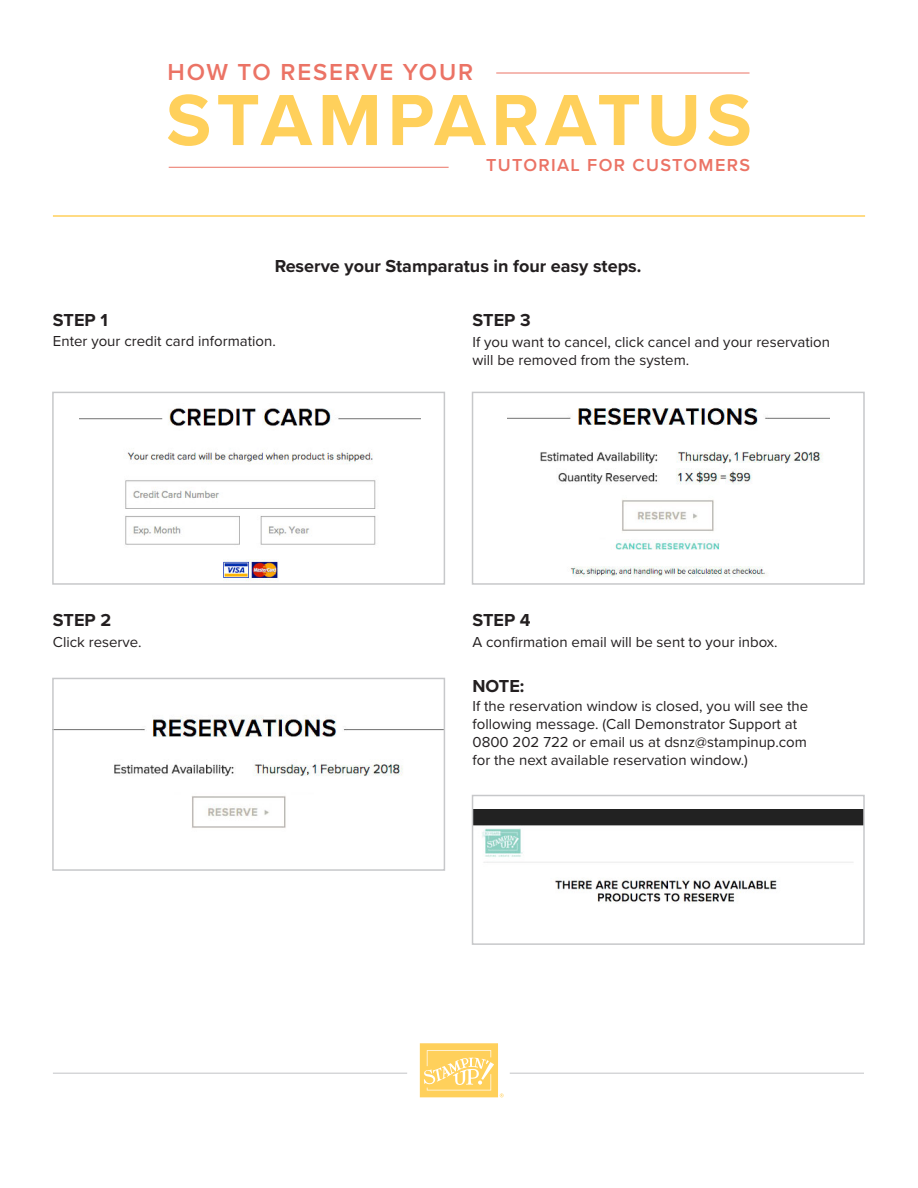
<style>
.page{position:relative;width:918px;height:1188px;background:#fff}
.page>*{position:absolute;margin:0;border:0;box-sizing:border-box;transform-origin:0 0}
.t1{font:700 75px "Proxima Nova A";letter-spacing:.075em;color:#ffd05b}
.t2{font:600 24px "Proxima Nova";letter-spacing:.075em;color:#eb7365}
.t3{font:700 18px "Proxima Nova";color:#231f20}
.t4{font:600 18px "Proxima Nova";letter-spacing:.075em;color:#eb7365}
.t5{font:15px "Proxima Nova";color:#231f20}
</style>
<div class="page">
<hr style="left:53px;top:215px;width:812px;height:2px;background:#ffd05b">
<img style="left:79px;top:408px;width:341px;height:173px">
<div style="left:52px;top:392px;width:393px;height:193px;border:2px solid #c7c8ca"></div>
<img style="left:55px;top:715px;width:387px;height:113px">
<div style="left:52px;top:678px;width:393px;height:193px;border:2px solid #c7c8ca"></div>
<img style="left:507px;top:407px;width:322px;height:170px">
<div style="left:472px;top:392px;width:393px;height:193px;border:2px solid #c7c8ca"></div>
<img style="left:475px;top:809px;width:387px;height:95px">
<div style="left:472px;top:795px;width:393px;height:150px;border:2px solid #c7c8ca"></div>
<svg style="left:420px;top:1043px;width:84px;height:54px;background:#ffd97d"></svg>
<hr style="left:53px;top:1073px;width:354px;height:1px;background:#c7c8ca">
<hr style="left:510px;top:1073px;width:354px;height:1px;background:#c7c8ca">
<hr style="left:496px;top:73px;width:254px;height:1px;background:#eb7365">
<hr style="left:169px;top:167px;width:280px;height:1px;background:#eb7365">
<p class="t2" style="left:168px;top:58px;width:307px">HOW TO RESERVE YOUR</p>
<p class="t1" style="left:166px;top:75px;width:587px">STAMPARATUS</p>
<p class="t4" style="left:486px;top:154px;width:266px">TUTORIAL FOR CUSTOMERS</p>
<p class="t3" style="left:53px;top:310px;width:56px">STEP 1</p>
<p class="t3" style="left:275px;top:255px;width:368px">Reserve your Stamparatus in four easy steps.</p>
<p class="t3" style="left:473px;top:310px;width:60px">STEP 3</p>
<p class="t5" style="left:53px;top:332px;width:224px">Enter your credit card information.</p>
<p class="t5" style="left:473px;top:333px;width:359px">If you want to cancel, click cancel and your reservation</p>
<p class="t5" style="left:473px;top:351px;width:218px">will be removed from the system.</p>
<p class="t3" style="left:53px;top:610px;width:60px">STEP 2</p>
<p class="t3" style="left:472px;top:610px;width:60px">STEP 4</p>
<p class="t5" style="left:53px;top:633px;width:90px">Click reserve.</p>
<p class="t5" style="left:472px;top:633px;width:307px">A confirmation email will be sent to your inbox.</p>
<p class="t3" style="left:473px;top:676px;width:53px">NOTE:</p>
<p class="t5" style="left:473px;top:697px;width:337px">If the reservation window is closed, you will see the</p>
<p class="t5" style="left:473px;top:715px;width:326px">following message. (Call Demonstrator Support at</p>
<p class="t5" style="left:473px;top:733px;width:336px">0800 202 722 or email us at dsnz@stampinup.com</p>
<p class="t5" style="left:473px;top:751px;width:277px">for the next available reservation window.)</p>
</div>
